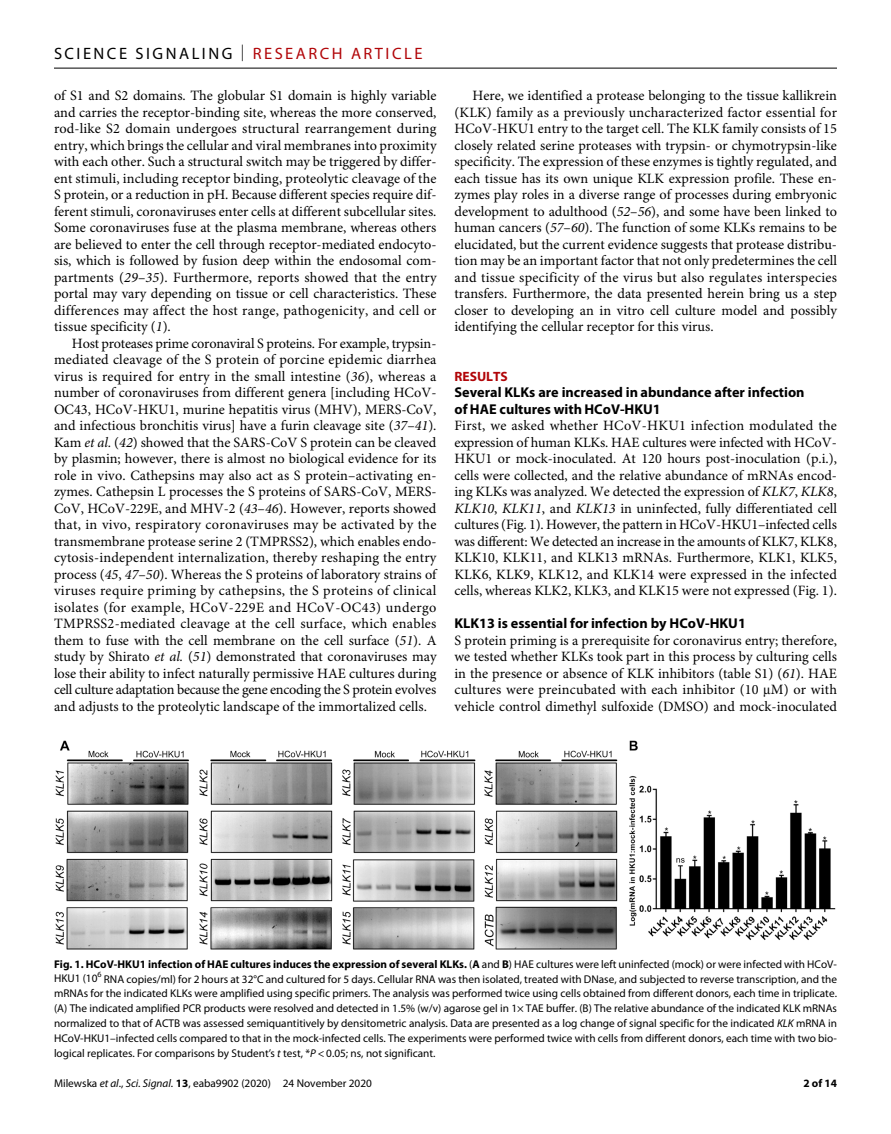
<style>
.page{position:relative;width:891px;height:1134px;background:#fff}
.page>*{position:absolute;margin:0;border:0;box-sizing:border-box;transform-origin:0 0}
.t1{font:16.5px "Myriad Pro";letter-spacing:.15em;color:#000}
.t2{font:14.25px/16.5px "Minion Pro";color:#000;text-align:justify}
.t3{font:700 14.25px/16.5px "Myriad Pro";color:#000}
.t4{font:700 13.5px "Myriad Pro";color:#b10508}
.t5{font:11.25px/15px "Myriad Pro";color:#000;text-align:justify}
.t6{font:700 11.25px "Myriad Pro";color:#000}
.s1{font-weight:300}
.s2{color:#b10508}
.s3{font-style:italic}
.s4{font-weight:700}
</style>
<div class="page">
<hr style="left:54px;top:68px;width:783px;height:1px;background:#000">
<img style="left:55px;top:740px;width:781px;height:209px">
<p class="t1" style="left:54px;top:40px;width:370px">SCIENCE SIGNALING <span class="s1">|</span> <span class="s2">RESEARCH ARTICLE</span></p>
<p class="t2" style="left:54px;top:89px;width:384px">of S1 and S2 domains. The globular S1 domain is highly variable and carries the receptor-binding site, whereas the more conserved, rod-like S2 domain undergoes structural rearrangement during entry, which brings the cellular and viral membranes into proximity with each other. Such a structural switch may be triggered by differ&shy;ent stimuli, including receptor binding, proteolytic cleavage of the S protein, or a reduction in pH. Because different species require dif&shy;ferent stimuli, coronaviruses enter cells at different subcellular sites.<br>Some coronaviruses fuse at the plasma membrane, whereas others are believed to enter the cell through receptor-mediated endocyto&shy;sis, which is followed by fusion deep within the endosomal com&shy;partments (<span class="s3">29</span>–<span class="s3">35</span>). Furthermore, reports showed that the entry portal may vary depending on tissue or cell characteristics. These differences may affect the host range, pathogenicity, and cell or tissue specificity (<span class="s3">1</span>).</p>
<p class="t2" style="left:54px;top:336px;width:384px;text-indent:18px">Host proteases prime coronaviral S proteins. For example, trypsin&shy;mediated cleavage of the S protein of porcine epidemic diarrhea virus is required for entry in the small intestine (<span class="s3">36</span>), whereas a number of coronaviruses from different genera [including HCoV-OC43, HCoV-HKU1, murine hepatitis virus (MHV), MERS-CoV, and infectious bronchitis virus] have a furin cleavage site (<span class="s3">37</span>–<span class="s3">41</span>).<br>Kam <span class="s3">et al.</span> (<span class="s3">42</span>) showed that the SARS-CoV S protein can be cleaved by plasmin; however, there is almost no biological evidence for its role in vivo. Cathepsins may also act as S protein–activating en&shy;zymes. Cathepsin L processes the S proteins of SARS-CoV, MERS-CoV, HCoV-229E, and MHV-2 (<span class="s3">43</span>–<span class="s3">46</span>). However, reports showed that, in vivo, respiratory coronaviruses may be activated by the transmembrane protease serine 2 (TMPRSS2), which enables endo&shy;cytosis-independent internalization, thereby reshaping the entry process (<span class="s3">45</span>, <span class="s3">47</span>–<span class="s3">50</span>). Whereas the S proteins of laboratory strains of viruses require priming by cathepsins, the S proteins of clinical isolates (for example, HCoV-229E and HCoV-OC43) undergo TMPRSS2-mediated cleavage at the cell surface, which enables them to fuse with the cell membrane on the cell surface (<span class="s3">51</span>). A study by Shirato <span class="s3">et al.</span> (<span class="s3">51</span>) demonstrated that coronaviruses may lose their ability to infect naturally permissive HAE cultures during cell culture adaptation because the gene encoding the S protein evolves and adjusts to the proteolytic landscape of the immortalized cells.</p>
<p class="t2" style="left:454px;top:89px;width:384px;text-indent:18px">Here, we identified a protease belonging to the tissue kallikrein (KLK) family as a previously uncharacterized factor essential for HCoV-HKU1 entry to the target cell. The KLK family consists of 15 closely related serine proteases with trypsin- or chymotrypsin-like specificity. The expression of these enzymes is tightly regulated, and each tissue has its own unique KLK expression profile. These en&shy;zymes play roles in a diverse range of processes during embryonic development to adulthood (<span class="s3">52</span>–<span class="s3">56</span>), and some have been linked to human cancers (<span class="s3">57</span>–<span class="s3">60</span>). The function of some KLKs remains to be elucidated, but the current evidence suggests that protease distribu&shy;tion may be an important factor that not only predetermines the cell and tissue specificity of the virus but also regulates interspecies transfers. Furthermore, the data presented herein bring us a step closer to developing an in vitro cell culture model and possibly identifying the cellular receptor for this virus.</p>
<p class="t4" style="left:454px;top:365px;width:55px">RESULTS</p>
<p class="t3" style="left:454px;top:383px;width:352px">Several KLKs are increased in abundance after infection of HAE cultures with HCoV-HKU1</p>
<p class="t2" style="left:454px;top:419px;width:384px">First, we asked whether HCoV-HKU1 infection modulated the expression of human KLKs. HAE cultures were infected with HCoV-HKU1 or mock-inoculated. At 120 hours post-inoculation (p.i.), cells were collected, and the relative abundance of mRNAs encod&shy;ing KLKs was analyzed. We detected the expression of <span class="s3">KLK7</span>, <span class="s3">KLK8</span>, <span class="s3">KLK10</span>, <span class="s3">KLK11</span>, and <span class="s3">KLK13</span> in uninfected, fully differentiated cell cultures (Fig. 1). However, the pattern in HCoV-HKU1–infected cells was different: We detected an increase in the amounts of KLK7, KLK8, KLK10, KLK11, and KLK13 mRNAs. Furthermore, KLK1, KLK5, KLK6, KLK9, KLK12, and KLK14 were expressed in the infected cells, whereas KLK2, KLK3, and KLK15 were not expressed (Fig. 1).</p>
<p class="t3" style="left:454px;top:614px;width:293px">KLK13 is essential for infection by HCoV-HKU1</p>
<p class="t2" style="left:454px;top:633px;width:384px">S protein priming is a prerequisite for coronavirus entry; therefore, we tested whether KLKs took part in this process by culturing cells in the presence or absence of KLK inhibitors (table S1) (<span class="s3">61</span>). HAE cultures were preincubated with each inhibitor (10 M) or with vehicle control dimethyl sulfoxide (DMSO) and mock-inoculated</p>
<p class="t5" style="left:54px;top:956px;width:785px"><span class="s4">Fig. 1. HCoV-HKU1 infection of HAE cultures induces the expression of several KLKs.</span> (<span class="s4">A</span> and <span class="s4">B</span>) HAE cultures were left uninfected (mock) or were infected with HCoV-HKU1 (10<sup>6</sup> RNA copies/ml) for 2 hours at 32°C and cultured for 5 days. Cellular RNA was then isolated, treated with DNase, and subjected to reverse transcription, and the mRNAs for the indicated KLKs were amplified using specific primers. The analysis was performed twice using cells obtained from different donors, each time in triplicate. (A) The indicated amplified PCR products were resolved and detected in 1.5% (w/v) agarose gel in 1× TAE buffer. (B) The relative abundance of the indicated KLK mRNAs normalized to that of ACTB was assessed semiquantitively by densitometric analysis. Data are presented as a log change of signal specific for the indicated <span class="s3">KLK</span> mRNA in HCoV-HKU1–infected cells compared to that in the mock-infected cells. The experiments were performed twice with cells from different donors, each time with two bio&shy;logical replicates. For comparisons by Student’s <span class="s3">t</span> test, *<span class="s3">P</span> &lt; 0.05; ns, not significant.</p>
<p class="t5" style="left:54px;top:1076px;width:319px">Milewska <span class="s3">et al</span>., <span class="s3">Sci. Signal.</span> <span class="s4">13</span>, eaba9902 (2020) 24 November 2020</p>
<p class="t6" style="left:803px;top:1074px;width:35px">2 of 14</p>
</div>
